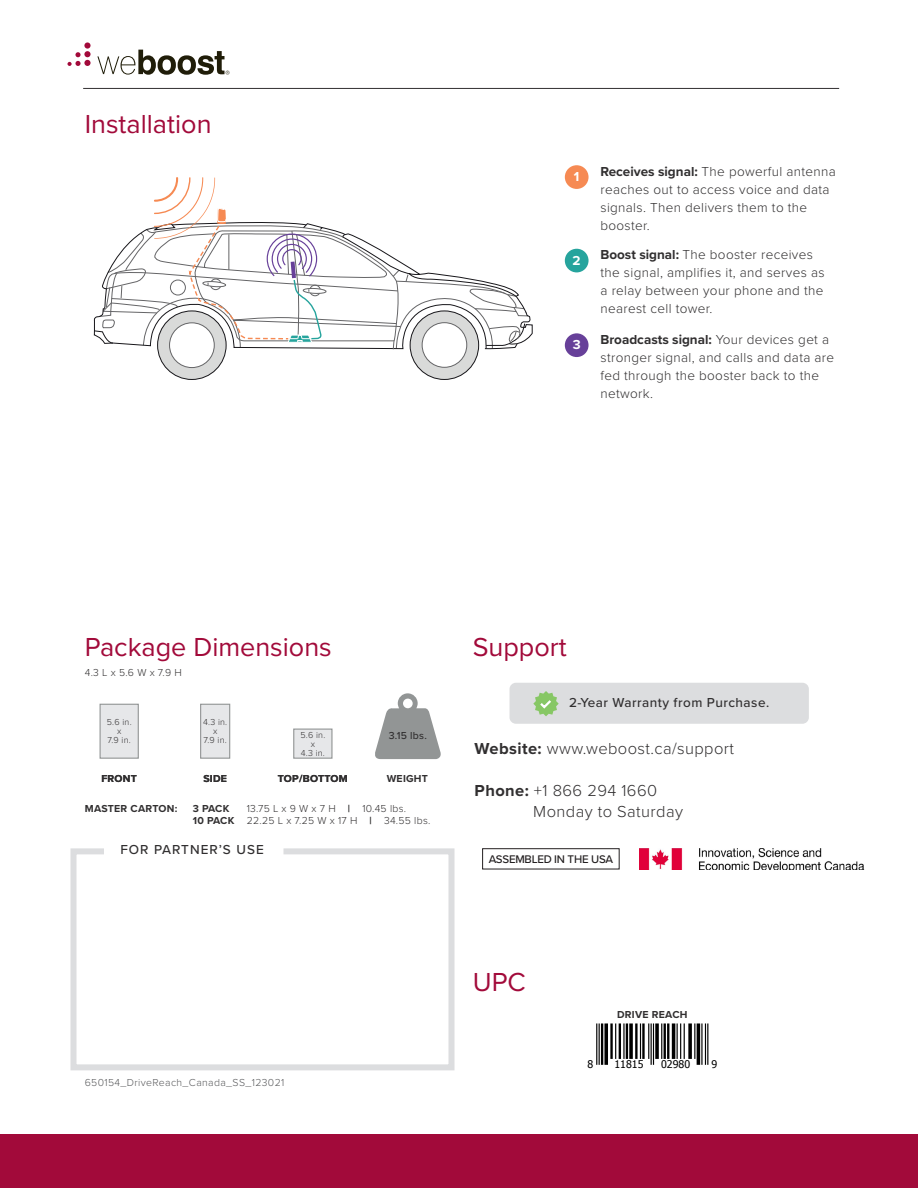
<style>
.page{position:relative;width:918px;height:1188px;background:#fff}
.page>*{position:absolute;margin:0;border:0;box-sizing:border-box;transform-origin:0 0}
.t1{font:27px "Proxima Nova";color:#a20a3a}
.t2{font:300 16.5px "Proxima Nova";letter-spacing:.025em;color:#312f30}
.t3{font:300 13.5px/18px "Proxima Nova";letter-spacing:.025em;color:#312f30}
.t4{font:500 13.5px "Proxima Nova";letter-spacing:.035em;color:#312f30}
.t5{font:500 13.5px "Proxima Nova";letter-spacing:.075em;color:#312f30}
.t6{font:700 13.5px "Proxima Nova";color:#fff}
.t7{font:500 11.55px "Proxima Nova";letter-spacing:-.02em;color:#231f20}
.t8{font:10.65px "Tahoma";color:#000}
.t9{font:300 10.5px "Proxima Nova";letter-spacing:.025em;color:#312f30}
.t10{font:700 10.5px "Proxima Nova";letter-spacing:.025em;color:#312f30}
.t11{font:300 10.5px "Proxima Nova";letter-spacing:.035em;color:#57585a}
.t12{font:500 10.5px "Proxima Nova";color:#312f30}
.t13{font:300 9px "Proxima Nova";letter-spacing:.025em;color:#312f30}
.s1{font-weight:700}
</style>
<div class="page">
<hr style="left:83px;top:88px;width:756px;height:1px;background:#312f30">
<div style="left:0;top:1134px;width:918px;height:54px;background:#a20a3a"></div>
<svg style="left:97px;top:50px;width:133px;height:25px"></svg>
<svg style="left:68px;top:52px;width:13px;height:14px"></svg>
<div style="left:84px;top:51px;width:7px;height:6px;background:#a20a3a;border-radius:50%"></div>
<svg style="left:84px;top:42px;width:7px;height:7px"></svg>
<div style="left:84px;top:60px;width:7px;height:6px;background:#a20a3a;border-radius:50%"></div>
<svg style="left:375px;top:693px;width:66px;height:66px"></svg>
<svg style="left:70px;top:848px;width:385px;height:223px"></svg>
<div style="left:510px;top:683px;width:299px;height:41px;background:#dcdddf;border-radius:6px"></div>
<svg style="left:533px;top:691px;width:26px;height:25px"></svg>
<svg style="left:597px;top:1023px;width:112px;height:42px"></svg>
<hr style="left:599px;top:1023px;width:1px;height:42px;background:#000">
<hr style="left:596px;top:1023px;width:1px;height:42px;background:#000">
<hr style="left:601px;top:1023px;width:2px;height:42px;background:#000">
<svg style="left:604px;top:1023px;width:4px;height:42px"></svg>
<hr style="left:610px;top:1023px;width:3px;height:36px;background:#000">
<hr style="left:615px;top:1023px;width:1px;height:36px;background:#000">
<hr style="left:619px;top:1023px;width:2px;height:36px;background:#000">
<hr style="left:623px;top:1023px;width:2px;height:36px;background:#000">
<hr style="left:626px;top:1023px;width:2px;height:36px;background:#000">
<svg style="left:629px;top:1023px;width:4px;height:36px"></svg>
<hr style="left:635px;top:1023px;width:3px;height:36px;background:#000">
<hr style="left:640px;top:1023px;width:1px;height:36px;background:#000">
<hr style="left:642px;top:1023px;width:3px;height:36px;background:#000">
<hr style="left:653px;top:1023px;width:1px;height:42px;background:#000">
<hr style="left:651px;top:1023px;width:1px;height:42px;background:#000">
<hr style="left:648px;top:1023px;width:1px;height:36px;background:#000">
<svg style="left:655px;top:1023px;width:4px;height:36px"></svg>
<hr style="left:661px;top:1023px;width:1px;height:36px;background:#000">
<hr style="left:667px;top:1023px;width:2px;height:36px;background:#000">
<hr style="left:664px;top:1023px;width:2px;height:36px;background:#000">
<hr style="left:672px;top:1023px;width:3px;height:36px;background:#000">
<hr style="left:684px;top:1023px;width:1px;height:36px;background:#000">
<hr style="left:680px;top:1023px;width:1px;height:36px;background:#000">
<hr style="left:677px;top:1023px;width:1px;height:36px;background:#000">
<svg style="left:688px;top:1023px;width:4px;height:36px"></svg>
<hr style="left:694px;top:1023px;width:1px;height:36px;background:#000">
<hr style="left:697px;top:1023px;width:3px;height:42px;background:#000">
<hr style="left:707px;top:1023px;width:1px;height:42px;background:#000">
<hr style="left:705px;top:1023px;width:1px;height:42px;background:#000">
<hr style="left:701px;top:1023px;width:2px;height:42px;background:#000">
<div style="left:200px;top:704px;width:30px;height:55px;background:#e6e7e9;border:1px solid #929595"></div>
<div style="left:100px;top:704px;width:39px;height:55px;background:#e6e7e9;border:1px solid #929595"></div>
<div style="left:293px;top:729px;width:40px;height:30px;background:#e6e7e9;border:1px solid #929595"></div>
<div style="left:482px;top:848px;width:137px;height:21px;border:1px solid #231f20"></div>
<img style="left:639px;top:849px;width:225px;height:21px">
<svg style="left:93px;top:177px;width:440px;height:203px"></svg>
<div style="left:565px;top:165px;width:24px;height:24px;background:#f68a53;border-radius:50%"></div>
<div style="left:565px;top:333px;width:24px;height:24px;background:#674099;border-radius:50%"></div>
<div style="left:565px;top:249px;width:24px;height:23px;background:#26a49d;border-radius:50%"></div>
<p class="t1" style="left:85px;top:103px;width:128px">Installation</p>
<p class="t6" style="left:574px;top:167px;width:7px">1</p>
<p class="t6" style="left:573px;top:250px;width:10px">2</p>
<p class="t6" style="left:573px;top:335px;width:9px">3</p>
<p class="t3" style="left:600px;top:162px;width:237px"><span class="s1">Receives signal:</span> The powerful antenna reaches out to access voice and data signals. Then delivers them to the booster.</p>
<p class="t3" style="left:600px;top:245px;width:226px"><span class="s1">Boost signal:</span> The booster receives the signal, amplifies it, and serves as a relay between your phone and the nearest cell tower.</p>
<p class="t3" style="left:600px;top:330px;width:235px"><span class="s1">Broadcasts signal:</span> Your devices get a stronger signal, and calls and data are fed through the booster back to the network.</p>
<p class="t1" style="left:85px;top:627px;width:249px">Package Dimensions</p>
<p class="t1" style="left:473px;top:627px;width:95px">Support</p>
<p class="t9" style="left:85px;top:665px;width:99px">4.3 L x 5.6 W x 7.9 H</p>
<p class="t13" style="left:107px;top:716px;width:26px">5.6 in.</p>
<p class="t13" style="left:117px;top:725px;width:6px">x</p>
<p class="t13" style="left:108px;top:734px;width:25px">7.9 in.</p>
<p class="t13" style="left:203px;top:716px;width:26px">4.3 in.</p>
<p class="t13" style="left:213px;top:725px;width:6px">x</p>
<p class="t13" style="left:204px;top:734px;width:25px">7.9 in.</p>
<p class="t13" style="left:300px;top:728px;width:26px">5.6 in.</p>
<p class="t13" style="left:311px;top:737px;width:6px">x</p>
<p class="t13" style="left:301px;top:746px;width:26px">4.3 in.</p>
<p class="t12" style="left:389px;top:727px;width:40px">3.15 lbs.</p>
<p class="t10" style="left:101px;top:771px;width:37px">FRONT</p>
<p class="t10" style="left:203px;top:771px;width:25px">SIDE</p>
<p class="t10" style="left:278px;top:771px;width:71px">TOP/BOTTOM</p>
<p class="t10" style="left:85px;top:800px;width:94px">MASTER CARTON:</p>
<p class="t10" style="left:193px;top:800px;width:38px">3 PACK</p>
<p class="t9" style="left:247px;top:800px;width:161px">13.75 L x 9 W x 7 H <span class="s1">|</span> 10.45 lbs.</p>
<p class="t9" style="left:193px;top:813px;width:239px"><span class="s1">10 PACK</span> 22.25 L x 7.25 W x 17 H <span class="s1">|</span> 34.55 lbs.</p>
<p class="t10" style="left:387px;top:771px;width:43px">WEIGHT</p>
<p class="t5" style="left:120px;top:840px;width:145px">FOR PARTNER’S USE</p>
<p class="t11" style="left:85px;top:1075px;width:201px">650154_DriveReach_Canada_SS_123021</p>
<p class="t4" style="left:569px;top:693px;width:202px">2-Year Warranty from Purchase.</p>
<p class="t2" style="left:475px;top:736px;width:261px"><span class="s1">Website:</span> www.weboost.ca/support</p>
<p class="t2" style="left:475px;top:778px;width:184px"><span class="s1">Phone:</span> +1 866 294 1660</p>
<p class="t2" style="left:533px;top:799px;width:151px">Monday to Saturday</p>
<p class="t7" style="left:489px;top:850px;width:126px">ASSEMBLED IN THE USA</p>
<p class="t1" style="left:473px;top:961px;width:55px">UPC</p>
<p class="t10" style="left:617px;top:1006px;width:72px">DRIVE REACH</p>
<p class="t8" style="left:587px;top:1057px;width:7px">8</p>
<p class="t8" style="left:614px;top:1057px;width:31px">11815</p>
<p class="t8" style="left:661px;top:1057px;width:31px">02980</p>
<p class="t8" style="left:711px;top:1057px;width:7px">9</p>
</div>
